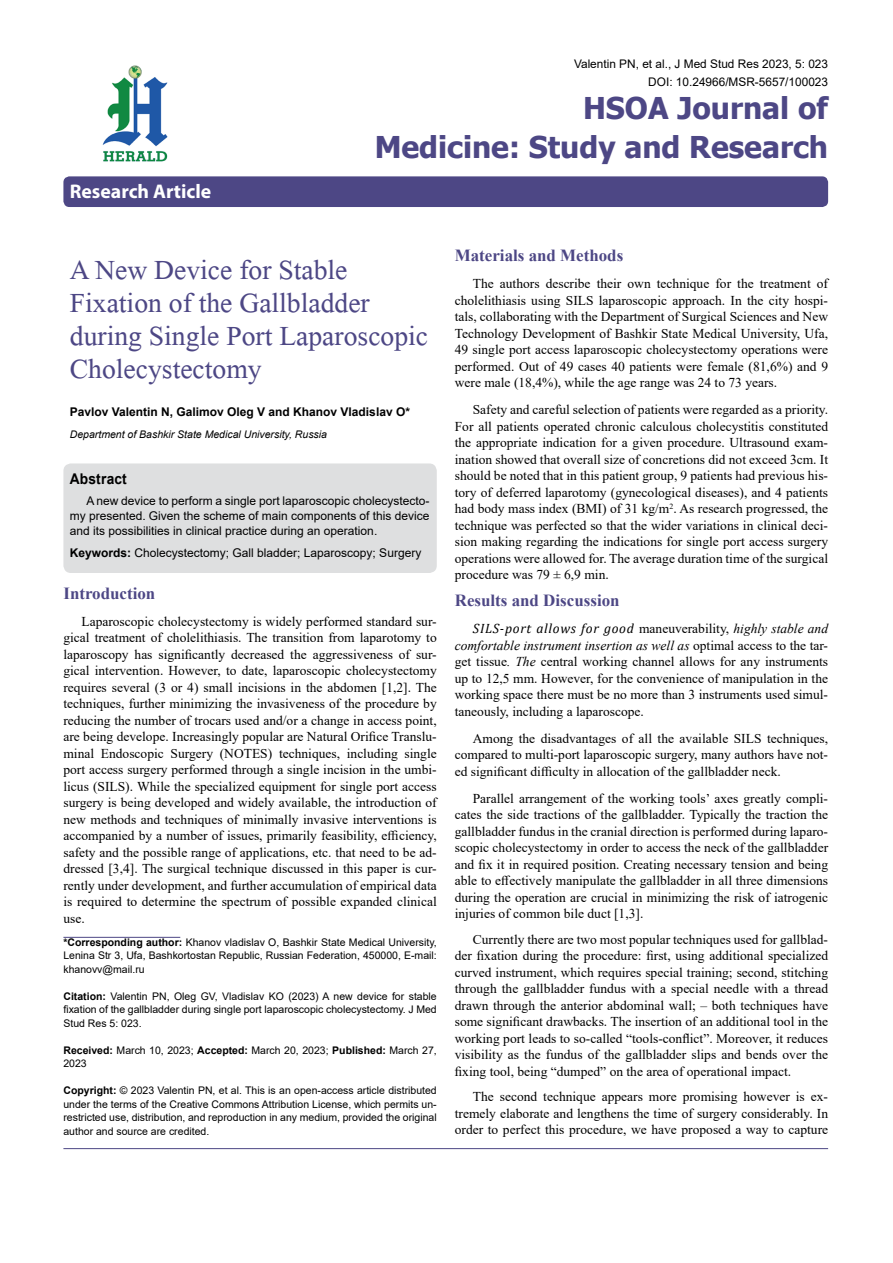
<style>
.page{position:relative;width:893px;height:1263px;background:#fff}
.page>*{position:absolute;margin:0;border:0;box-sizing:border-box;transform-origin:0 0}
.t1{font:41.25px/33px "Microsoft Himalaya";color:#4d4785}
.t2{font:700 30px/39px "Tahoma";color:#4d4785;text-align:right}
.t3{font:700 19.8px "Myriad Hebrew";color:#fff}
.t4{font:700 16.95px "Times New Roman";color:#4d4785}
.t5{font:700 14.85px "Arial";letter-spacing:.015em;color:#000;scale:.93 1}
.t6{font:13.5px/16.5px "Times New Roman";color:#000;text-align:justify}
.t7{font:italic 13.5px "Cambria";letter-spacing:.055em;color:#000}
.t8{font:12px/15px "Arial";color:#000;text-align:justify}
.t9{font:700 12px "Arial";color:#000}
.t10{font:11.85px/18px "Arial";color:#000;text-align:right}
.t11{font:10.5px/13.5px "Arial";color:#000;text-align:justify}
.t12{font:italic 10.5px "Arial";color:#000}
.s1{font-weight:700}
.s2{font-family:"Times New Roman";font-style:normal}
.s3{font-family:"Times New Roman"}
.s4{font-style:italic}
</style>
<div class="page">
<div style="left:63px;top:176px;width:765px;height:31px;background:#4d4785;border-radius:6px"></div>
<hr style="left:63px;top:937px;width:117px;height:1px;background:#4d4785">
<img style="left:102px;top:65px;width:66px;height:97px">
<hr style="left:63px;top:1148px;width:765px;height:1px;background:#4d4785">
<div style="left:63px;top:463px;width:374px;height:110px;background:#dedfe0;border-radius:8px"></div>
<h3 class="t3" style="left:70px;top:180px;width:143px">Research Article</h3>
<p class="t10" style="left:574px;top:55px;width:256px">Valentin PN, et al., J Med Stud Res 2023, 5: 023<br>DOI: 10.24966/MSR-5657/100023</p>
<h2 class="t2" style="left:375px;top:89px;width:455px">HSOA Journal of<br>Medicine: Study and Research</h2>
<h1 class="t1" style="left:70px;top:248px;width:360px">A New Device for Stable<br>Fixation of the Gallbladder during Single Port Laparoscopic<br>Cholecystectomy</h1>
<p class="t9" style="left:70px;top:403px;width:342px">Pavlov Valentin N, Galimov Oleg V and Khanov Vladislav O*</p>
<p class="t12" style="left:70px;top:427px;width:259px">Department of Bashkir State Medical University, Russia</p>
<p class="t5" style="left:70px;top:468px;width:63px">Abstract</p>
<p class="t8" style="left:70px;top:493px;width:361px;text-indent:16px">A new device to perform a single port laparoscopic cholecystecto&shy;my presented. Given the scheme of main components of this device and its possibilities in clinical practice during an operation.</p>
<p class="t8" style="left:70px;top:545px;width:353px"><span class="s1">Keywords:</span> Cholecystectomy; Gall bladder; Laparoscopy; Surgery</p>
<p class="t4" style="left:63px;top:581px;width:93px">Introduction</p>
<p class="t6" style="left:63px;top:613px;width:375px;text-indent:18px">Laparoscopic cholecystectomy is widely performed standard sur&shy;gical treatment of cholelithiasis. The transition from laparotomy to laparoscopy has significantly decreased the aggressiveness of sur&shy;gical intervention. However, to date, laparoscopic cholecystectomy requires several (3 or 4) small incisions in the abdomen [1,2]. The techniques, further minimizing the invasiveness of the procedure by reducing the number of trocars used and/or a change in access point, are being develope. Increasingly popular are Natural Orifice Translu&shy;minal Endoscopic Surgery (NOTES) techniques, including single port access surgery performed through a single incision in the umbi&shy;licus (SILS). While the specialized equipment for single port access surgery is being developed and widely available, the introduction of new methods and techniques of minimally invasive interventions is accompanied by a number of issues, primarily feasibility, efficiency, safety and the possible range of applications, etc. that need to be ad&shy;dressed [3,4]. The surgical technique discussed in this paper is cur&shy;rently under development, and further accumulation of empirical data is required to determine the spectrum of possible expanded clinical use.</p>
<p class="t11" style="left:63px;top:935px;width:375px"><span class="s1">*Corresponding author:</span> Khanov vladislav O, Bashkir State Medical University, Lenina Str 3, Ufa, Bashkortostan Republic, Russian Federation, 450000, E-mail: khanovv@mail.ru</p>
<p class="t11" style="left:63px;top:989px;width:375px"><span class="s1">Citation:</span> Valentin PN, Oleg GV, Vladislav KO (2023) A new device for stable fixation of the gallbladder during single port laparoscopic cholecystectomy. J Med Stud Res 5: 023.</p>
<p class="t11" style="left:63px;top:1043px;width:375px"><span class="s1">Received:</span> March 10, 2023; <span class="s1">Accepted:</span> March 20, 2023; <span class="s1">Published:</span> March 27,<br>2023</p>
<p class="t11" style="left:63px;top:1083px;width:375px"><span class="s1">Copyright:</span> © 2023 Valentin PN, et al. This is an open-access article distributed under the terms of the Creative Commons Attribution License, which permits un&shy;restricted use, distribution, and reproduction in any medium, provided the original author and source are credited.</p>
<p class="t4" style="left:455px;top:243px;width:170px">Materials and Methods</p>
<p class="t6" style="left:455px;top:275px;width:375px;text-indent:18px">The authors describe their own technique for the treatment of cholelithiasis using SILS laparoscopic approach. In the city hospi&shy;tals, collaborating with the Department of Surgical Sciences and New Technology Development of Bashkir State Medical University, Ufa, 49 single port access laparoscopic cholecystectomy operations were performed. Out of 49 cases 40 patients were female (81,6%) and 9 were male (18,4%), while the age range was 24 to 73 years.</p>
<p class="t6" style="left:455px;top:401px;width:375px;text-indent:18px">Safety and careful selection of patients were regarded as a priority.<br>For all patients operated chronic calculous cholecystitis constituted the appropriate indication for a given procedure. Ultrasound exam&shy;ination showed that overall size of concretions did not exceed 3cm. It should be noted that in this patient group, 9 patients had previous his&shy;tory of deferred laparotomy (gynecological diseases), and 4 patients had body mass index (BMI) of 31 kg/m<sup>2</sup>. As research progressed, the technique was perfected so that the wider variations in clinical deci&shy;sion making regarding the indications for single port access surgery operations were allowed for. The average duration time of the surgical procedure was 79 ± 6,9 min.</p>
<p class="t4" style="left:455px;top:588px;width:166px">Results and Discussion</p>
<p class="t7" style="left:473px;top:619px;width:357px">SILS-port allows for good <span class="s2">maneuverability,</span> <span class="s3">highly stable and</span></p>
<p class="t6" style="left:455px;top:637px;width:375px"><span class="s4">comfortable instrument insertion as well as</span> optimal access to the tar&shy;get tissue<span class="s4">. The</span> central working channel allows for any instruments up to 12,5 mm. However, for the convenience of manipulation in the working space there must be no more than 3 instruments used simul&shy;taneously, including a laparoscope.</p>
<p class="t6" style="left:455px;top:730px;width:375px;text-indent:18px">Among the disadvantages of all the available SILS techniques, compared to multi-port laparoscopic surgery, many authors have not&shy;ed significant difficulty in allocation of the gallbladder neck.</p>
<p class="t6" style="left:455px;top:790px;width:375px;text-indent:18px">Parallel arrangement of the working tools’ axes greatly compli&shy;cates the side tractions of the gallbladder. Typically the traction the gallbladder fundus in the cranial direction is performed during laparo&shy;scopic cholecystectomy in order to access the neck of the gallbladder and fix it in required position. Creating necessary tension and being able to effectively manipulate the gallbladder in all three dimensions during the operation are crucial in minimizing the risk of iatrogenic injuries of common bile duct [1,3].</p>
<p class="t6" style="left:455px;top:931px;width:375px;text-indent:18px">Currently there are two most popular techniques used for gallblad&shy;der fixation during the procedure: first, using additional specialized curved instrument, which requires special training; second, stitching through the gallbladder fundus with a special needle with a thread drawn through the anterior abdominal wall; – both techniques have some significant drawbacks. The insertion of an additional tool in the working port leads to so-called “tools-conflict”. Moreover, it reduces visibility as the fundus of the gallbladder slips and bends over the fixing tool, being “dumped” on the area of operational impact.</p>
<p class="t6" style="left:455px;top:1088px;width:375px;text-indent:18px">The second technique appears more promising however is ex&shy;tremely elaborate and lengthens the time of surgery considerably. In order to perfect this procedure, we have proposed a way to capture</p>
</div>
